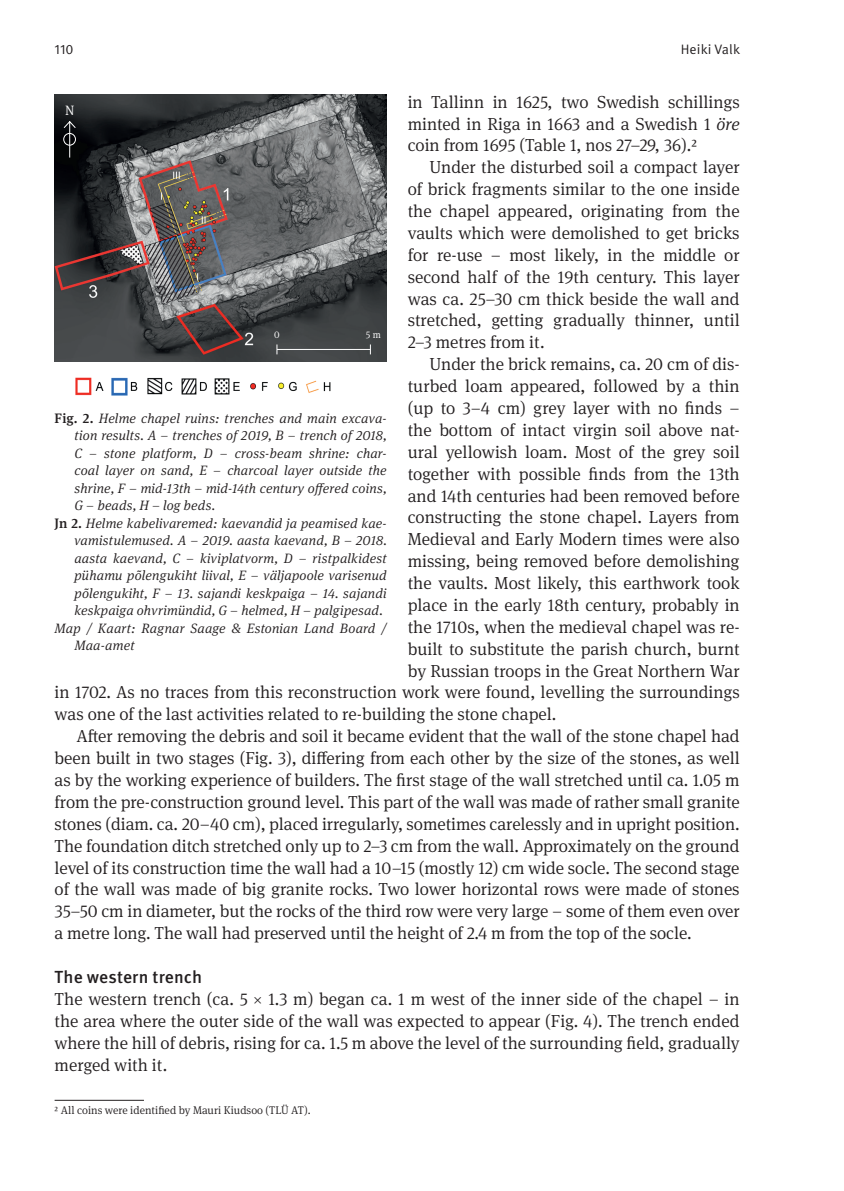
<style>
.page{position:relative;width:844px;height:1191px;background:#fff}
.page>*{position:absolute;margin:0;border:0;box-sizing:border-box;transform-origin:0 0}
.t1{font:300 17.5px/21.9px "Meta Serif Pro";letter-spacing:-.005em;color:#231f20;text-align:justify}
.t2{font:500 17.5px "Meta Pro";letter-spacing:.005em;color:#231f20}
.t3{font:italic 300 13.65px "Meta Serif Pro";letter-spacing:.01em;color:#231f20}
.t4{font:13.65px "Meta Pro";letter-spacing:.01em;color:#231f20}
.t5{font:300 13.65px "Meta Serif Pro";color:#fff}
.t6{font:300 11.2px "Meta Serif Pro";color:#231f20}
.t7{font:300 9.8px "Meta Serif Pro";color:#fff}
.s1{font-style:italic}
.s2{font-weight:500;font-style:normal}
</style>
<div class="page">
<hr style="left:55px;top:1100px;width:89px;height:1px;background:#231f20">
<img style="left:55px;top:94px;width:331px;height:267px">
<img style="left:75px;top:377px;width:256px;height:19px">
<hr style="left:277px;top:349px;width:93px;height:1px;background:#fff">
<svg style="left:63px;top:121px;width:13px;height:37px"></svg>
<div style="left:63px;top:133px;width:13px;height:12px;border:1px solid #fff;border-radius:50%"></div>
<p class="t4" style="left:55px;top:41px;width:21px">110</p>
<p class="t4" style="left:680px;top:41px;width:61px">Heiki Valk</p>
<p class="t1" style="left:407px;top:90px;width:333px">in Tallinn in 1625, two Swedish schillings minted in Riga in 1663 and a Swedish 1 <span class="s1">öre </span>coin from 1695 (Table 1, nos 27–29, 36).²</p>
<p class="t1" style="left:407px;top:155px;width:333px;text-indent:22px">Under the disturbed soil a compact layer of brick fragments similar to the one inside the chapel appeared, originating from the vaults which were demolished to get bricks for re-use – most likely, in the middle or second half of the 19th century. This layer was ca. 25–30 cm thick beside the wall and stretched, getting gradually thinner, until 2–3 metres from it.</p>
<p class="t1" style="left:429px;top:352px;width:311px">Under the brick remains, ca. 20 cm of dis-</p>
<p class="t1" style="left:407px;top:374px;width:333px">turbed loam appeared, followed by a thin</p>
<p class="t1" style="left:407px;top:396px;width:333px">(up to 3–4 cm) grey layer with no finds –</p>
<p class="t1" style="left:407px;top:418px;width:333px">the bottom of intact virgin soil above nat-</p>
<p class="t1" style="left:407px;top:440px;width:333px">ural yellowish loam. Most of the grey soil</p>
<p class="t1" style="left:407px;top:462px;width:333px">together with possible finds from the 13th</p>
<p class="t1" style="left:407px;top:484px;width:333px">and 14th centuries had been removed before</p>
<p class="t1" style="left:407px;top:505px;width:333px">constructing the stone chapel. Layers from</p>
<p class="t1" style="left:407px;top:527px;width:333px">Medieval and Early Modern times were also</p>
<p class="t1" style="left:407px;top:549px;width:333px">missing, being removed before demolishing</p>
<p class="t1" style="left:407px;top:571px;width:333px">the vaults. Most likely, this earthwork took</p>
<p class="t1" style="left:407px;top:593px;width:333px">place in the early 18th century, probably in</p>
<p class="t1" style="left:407px;top:615px;width:333px">the 1710s, when the medieval chapel was re-</p>
<p class="t1" style="left:407px;top:637px;width:333px">built to substitute the parish church, burnt</p>
<p class="t1" style="left:407px;top:659px;width:333px">by Russian troops in the Great Northern War</p>
<p class="t1" style="left:55px;top:680px;width:686px">in 1702. As no traces from this reconstruction work were found, levelling the surroundings</p>
<p class="t1" style="left:55px;top:702px;width:503px">was one of the last activities related to re-building the stone chapel.</p>
<p class="t1" style="left:76px;top:724px;width:664px">After removing the debris and soil it became evident that the wall of the stone chapel had</p>
<p class="t1" style="left:55px;top:746px;width:686px">been built in two stages (Fig. 3), differing from each other by the size of the stones, as well</p>
<p class="t1" style="left:55px;top:768px;width:686px">as by the working experience of builders. The first stage of the wall stretched until ca. 1.05 m</p>
<p class="t1" style="left:55px;top:790px;width:686px">from the pre-construction ground level. This part of the wall was made of rather small granite</p>
<p class="t1" style="left:55px;top:812px;width:686px">stones (diam. ca. 20–40 cm), placed irregularly, sometimes carelessly and in upright position.</p>
<p class="t1" style="left:55px;top:834px;width:686px">The foundation ditch stretched only up to 2–3 cm from the wall. Approximately on the ground</p>
<p class="t1" style="left:55px;top:855px;width:686px">level of its construction time the wall had a 10–15 (mostly 12) cm wide socle. The second stage</p>
<p class="t1" style="left:55px;top:877px;width:686px">of the wall was made of big granite rocks. Two lower horizontal rows were made of stones</p>
<p class="t1" style="left:55px;top:899px;width:686px">35–50 cm in diameter, but the rocks of the third row were very large – some of them even over</p>
<p class="t1" style="left:55px;top:921px;width:638px">a metre long. The wall had preserved until the height of 2.4 m from the top of the socle.</p>
<p class="t2" style="left:55px;top:965px;width:149px">The western trench</p>
<p class="t1" style="left:55px;top:987px;width:686px">The western trench (ca. 5 × 1.3 m) began ca. 1 m west of the inner side of the chapel – in the area where the outer side of the wall was expected to appear (Fig. 4). The trench ended where the hill of debris, rising for ca. 1.5 m above the level of the surrounding field, gradually merged with it.</p>
<p class="t6" style="left:55px;top:1102px;width:257px">² All coins were identified by Mauri Kiudsoo (TLÜ AT).</p>
<p class="t5" style="left:65px;top:101px;width:11px">N</p>
<p class="t7" style="left:274px;top:328px;width:7px">0</p>
<p class="t7" style="left:366px;top:328px;width:16px">5 m</p>
<p class="t3" style="left:55px;top:408px;width:333px"><span class="s2">Fig. 2.</span> Helme chapel ruins: trenches and main excava-</p>
<p class="t3" style="left:74px;top:426px;width:313px">tion results. A – trenches of 2019, B – trench of 2018,</p>
<p class="t3" style="left:74px;top:443px;width:313px">C – stone platform, D – cross-beam shrine: char-</p>
<p class="t3" style="left:74px;top:461px;width:313px">coal layer on sand, E – charcoal layer outside the</p>
<p class="t3" style="left:74px;top:478px;width:313px">shrine, F – mid-13th – mid-14th century offered coins,</p>
<p class="t3" style="left:74px;top:496px;width:142px">G – beads, H – log beds.</p>
<p class="t3" style="left:55px;top:513px;width:333px"><span class="s2">Jn 2.</span> Helme kabelivaremed: kaevandid ja peamised kae-</p>
<p class="t3" style="left:74px;top:531px;width:313px">vamistulemused. A – 2019. aasta kaevand, B – 2018.</p>
<p class="t3" style="left:74px;top:548px;width:313px">aasta kaevand, C – kiviplatvorm, D – ristpalkidest</p>
<p class="t3" style="left:74px;top:566px;width:313px">pühamu põlengukiht liival, E – väljapoole varisenud</p>
<p class="t3" style="left:74px;top:583px;width:313px">põlengukiht, F – 13. sajandi keskpaiga – 14. sajandi</p>
<p class="t3" style="left:74px;top:601px;width:309px">keskpaiga ohvrimündid, G – helmed, H – palgipesad.</p>
<p class="t3" style="left:55px;top:618px;width:333px">Map / Kaart: Ragnar Saage &amp; Estonian Land Board /</p>
<p class="t3" style="left:74px;top:636px;width:62px">Maa-amet</p>
</div>
